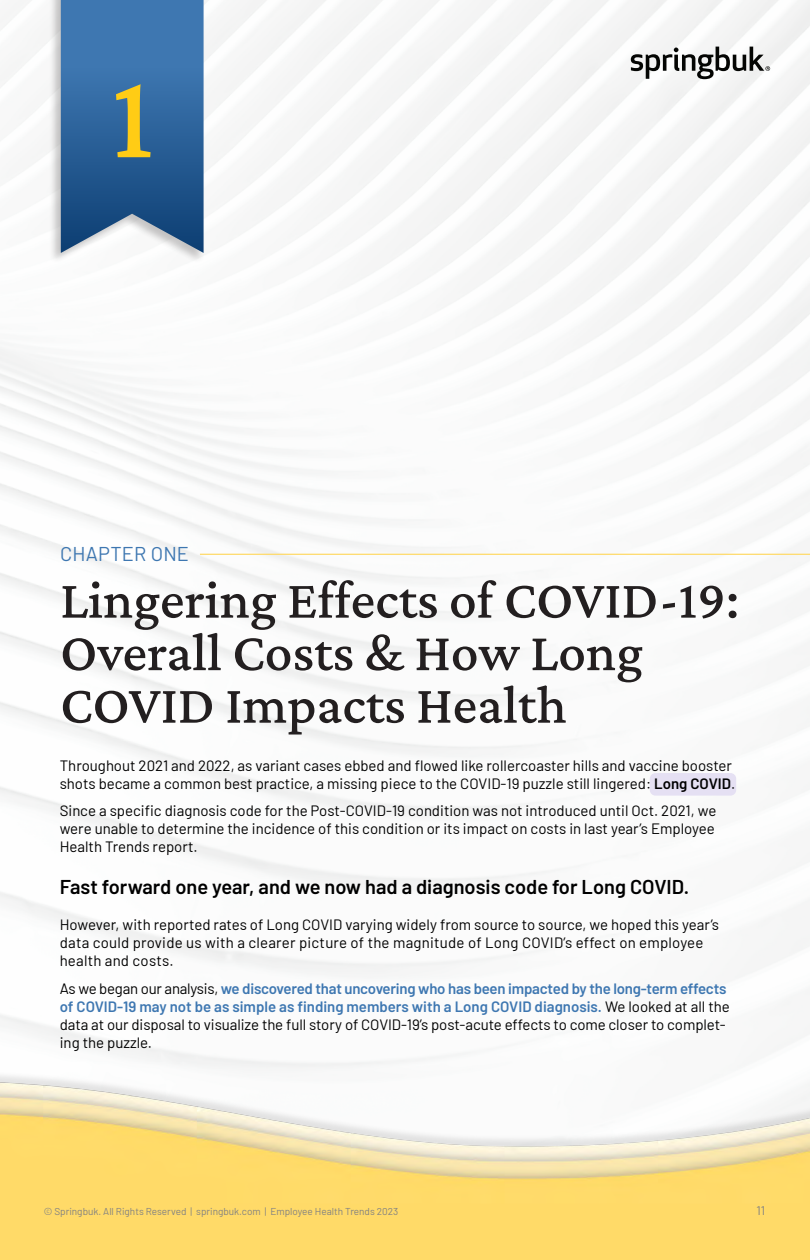
<style>
.page{position:relative;width:810px;height:1260px;background:#fff}
.page>*{position:absolute;margin:0;border:0;box-sizing:border-box;transform-origin:0 0}
.t1{font:200 125px "Crimson Pro";color:#ffcc15}
.t2{font:200 55px/52.5px "Crimson Pro";color:#231f20}
.t3{font:600 20px "Barlow";color:#000}
.t4{font:20px "Barlow";letter-spacing:.01em;color:#3e77b1}
.t5{font:15px/18px "Barlow";color:#000}
.t6{font:600 15px "Barlow";letter-spacing:-.015em;color:#3e77b1}
.t7{font:12.5px "Barlow";color:#828282}
.t8{font:10px "Barlow";color:#828282}
.s1{font-weight:600}
.s2{font-weight:400;color:#000}
.s3{font-weight:600;color:#3e77b1}
</style>
<div class="page">
<div style="left:650px;top:773px;width:86px;height:23px;background:#e5e0f3;border-radius:6px"></div>
<img style="left:0;top:1050px;width:810px;height:210px">
<div style="left:48px;top:0;width:157px;height:264px;background:#231f20;opacity:.25"></div>
<svg style="left:61px;top:0;width:143px;height:253px;background:#3d6fa3"></svg>
<hr style="left:200px;top:554px;width:610px;height:1px;background:#ffda69">
<svg style="left:631px;top:47px;width:139px;height:32px"></svg>
<p class="t1" style="left:111px;top:37px;width:45px">1</p>
<p class="t4" style="left:60px;top:540px;width:130px">CHAPTER ONE</p>
<p class="t2" style="left:60px;top:573px;width:681px">Lingering Effects of COVID-19:<br>Overall Costs &amp; How Long</p>
<p class="t2" style="left:60px;top:678px;width:508px">COVID Impacts Health</p>
<p class="t5" style="left:60px;top:755px;width:677px">Throughout 2021 and 2022, as variant cases ebbed and flowed like rollercoaster hills and vaccine booster shots became a common best practice, a missing piece to the COVID-19 puzzle still lingered: <span class="s1">Long COVID</span>.</p>
<p class="t5" style="left:60px;top:801px;width:658px">Since a specific diagnosis code for the Post-COVID-19 condition was not introduced until Oct. 2021, we</p>
<p class="t5" style="left:60px;top:819px;width:657px">were unable to determine the incidence of this condition or its impact on costs in last year’s Employee<br>Health Trends report.</p>
<p class="t3" style="left:60px;top:872px;width:631px">Fast forward one year, and we now had a diagnosis code for Long COVID.</p>
<p class="t5" style="left:60px;top:915px;width:661px">However, with reported rates of Long COVID varying widely from source to source, we hoped this year’s data could provide us with a clearer picture of the magnitude of Long COVID’s effect on employee</p>
<p class="t5" style="left:60px;top:951px;width:115px">health and costs.</p>
<p class="t6" style="left:60px;top:977px;width:668px"><span class="s2">As we began our analysis,</span> we discovered that uncovering who has been impacted by the long-term effects</p>
<p class="t5" style="left:60px;top:996px;width:672px"><span class="s3">of COVID-19 may not be as simple as finding members with a Long COVID diagnosis.</span> We looked at all the data at our disposal to visualize the full story of COVID-19’s post-acute effects to come closer to complet&shy;ing the puzzle.</p>
<p class="t8" style="left:44px;top:1204px;width:356px">© Springbuk. All Rights Reserved | springbuk.com | Employee Health Trends 2023</p>
<p class="t7" style="left:756px;top:1201px;width:10px">11</p>
</div>
